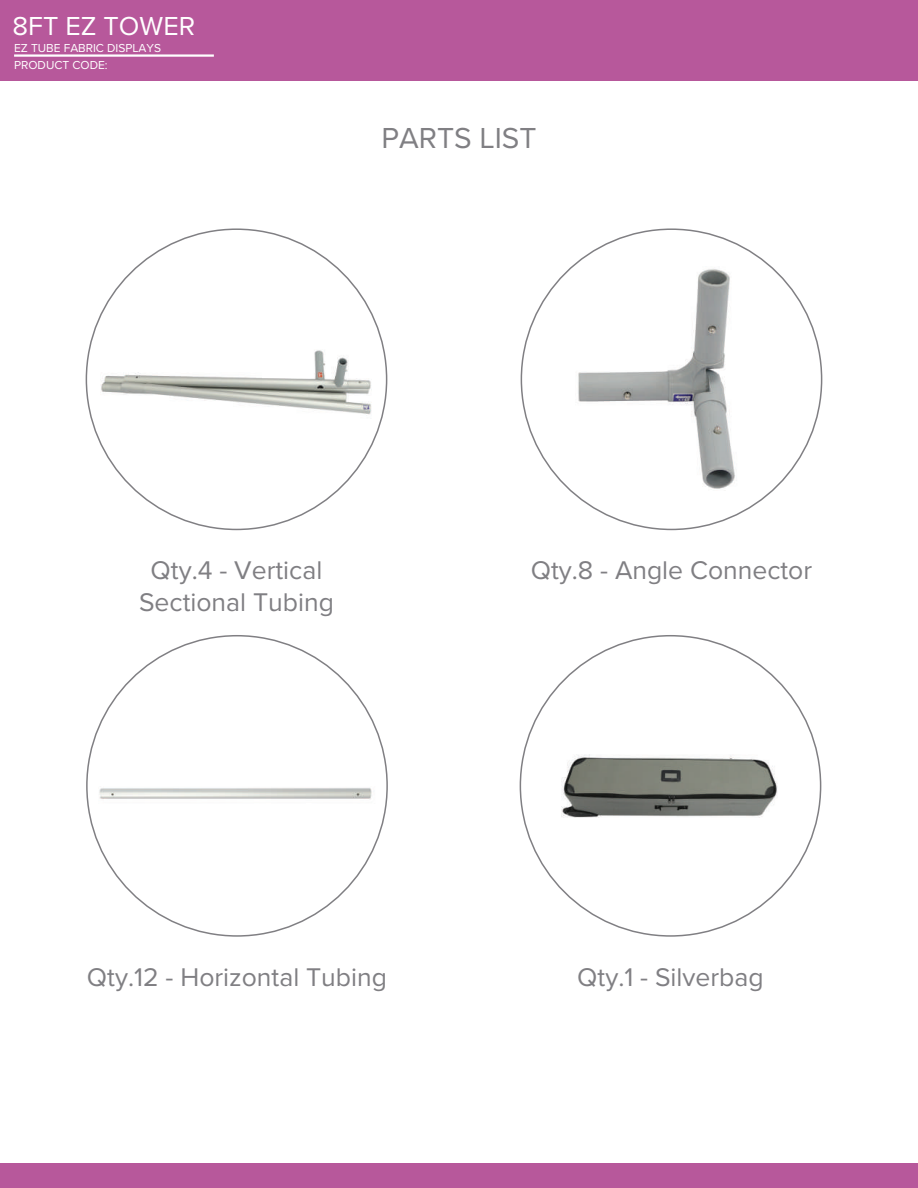
<style>
.page{position:relative;width:918px;height:1188px;background:#fff}
.page>*{position:absolute;margin:0;border:0;box-sizing:border-box;transform-origin:0 0}
.t1{font:30px "Proxima Nova";color:#807f83}
.t2{font:27px "Proxima Nova";color:#fff}
.t3{font:26.55px/31.8px "Proxima Nova";color:#807f83;text-align:center}
.t4{font:12px "Proxima Nova";color:#fff}
</style>
<div class="page">
<div style="left:0;top:1164px;width:918px;height:24px;background:#b7589b"></div>
<div style="left:0;top:0;width:918px;height:81px;background:#b7589b"></div>
<hr style="left:14px;top:54px;width:200px;height:3px;background:#fff">
<img style="left:101px;top:350px;width:271px;height:65px">
<img style="left:578px;top:269px;width:157px;height:220px">
<img style="left:99px;top:788px;width:273px;height:11px">
<img style="left:561px;top:755px;width:216px;height:63px">
<p class="t2" style="left:13px;top:10px;width:184px">8FT EZ TOWER</p>
<p class="t4" style="left:14px;top:58px;width:95px">PRODUCT CODE:</p>
<p class="t4" style="left:14px;top:40px;width:148px">EZ TUBE FABRIC DISPLAYS</p>
<p class="t1" style="left:381px;top:120px;width:157px">PARTS LIST</p>
<p class="t3" style="left:139px;top:555px;width:196px">Qty.4 - Vertical<br>Sectional Tubing</p>
<p class="t3" style="left:531px;top:555px;width:283px">Qty.8 - Angle Connector</p>
<p class="t3" style="left:87px;top:962px;width:302px">Qty.12 - Horizontal Tubing</p>
<p class="t3" style="left:577px;top:962px;width:188px">Qty.1 - Silverbag</p>
</div>
